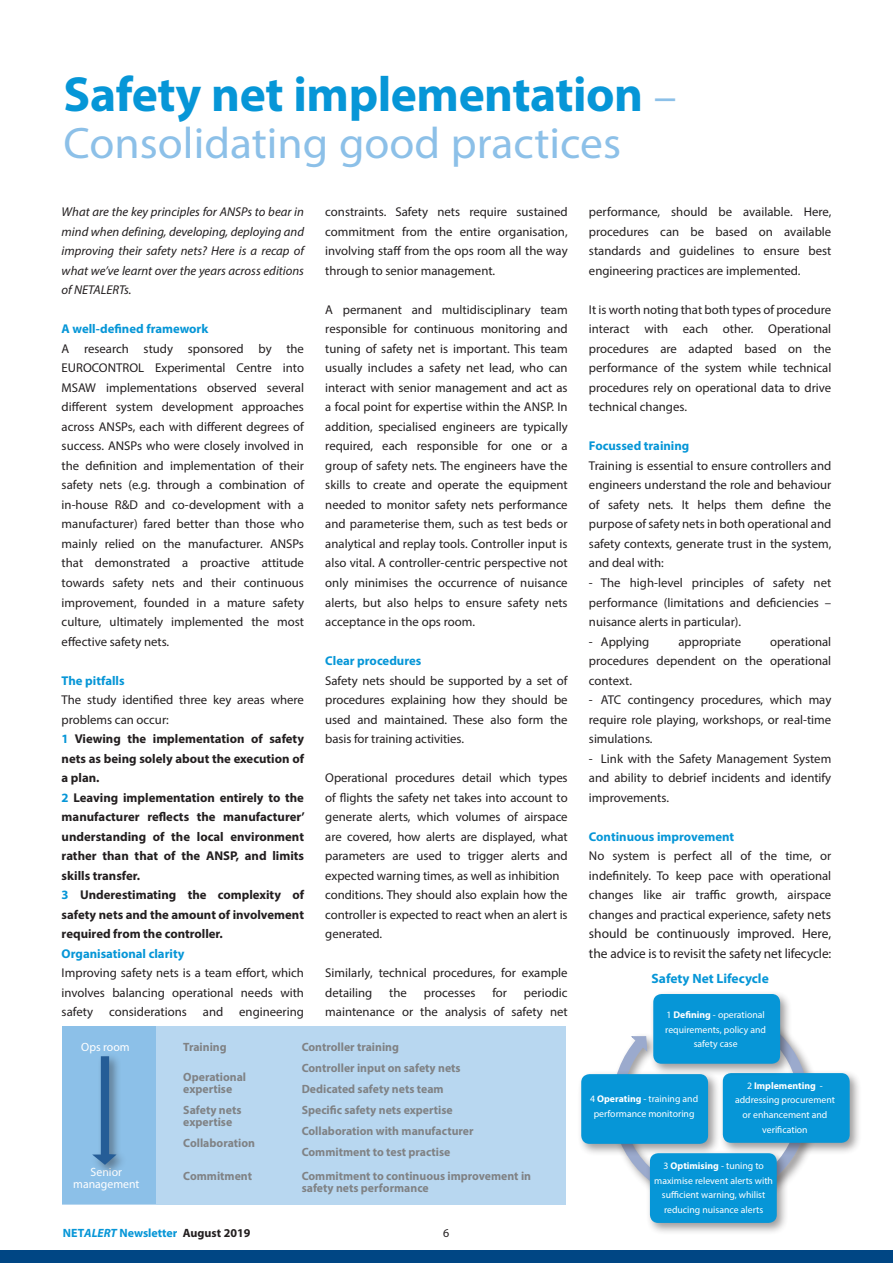
<style>
.page{position:relative;width:893px;height:1263px;background:#fff}
.page>*{position:absolute;margin:0;border:0;box-sizing:border-box;transform-origin:0 0}
.t1{font:700 49.5px "Myriad Pro";letter-spacing:-.01em;color:#0696d7}
.t2{font:44.25px "Myriad Pro";color:#8cc0e8}
.t3{font:13.5px/19.5px "Myriad Pro";letter-spacing:-.005em;color:#231f20}
.t4{font:700 13.5px "Myriad Pro";color:#0696d7}
.t5{font:12.75px/19.5px "Myriad Pro";color:#231f20;text-align:justify}
.t6{font:700 12.75px/19.5px "Myriad Pro";color:#231f20;text-align:justify}
.t7{font:italic 12.75px/19.5px "Myriad Pro";color:#231f20;text-align:justify}
.t8{font:700 12.75px "Myriad Pro";color:#0696d7}
.t9{font:700 12px "Myriad Pro";color:#808285}
.t10{font:700 12px "Myriad Pro";color:#0696d7}
.t11{font:12px "Myriad Pro";color:#fff}
.t12{font:12px "Myriad Pro";color:#231f20}
.t13{font:9.75px/14.7px "Myriad Pro";color:#fff;text-align:center}
.t14{font:700 9.75px "Myriad Pro";color:#fff}
.s1{font-weight:400;font-size:44.25px;color:#8cc0e8}
.s2{color:#0696d7}
.s3{font-style:italic}
.s4{color:#231f20}
.s5{font-size:13.5px}
.s6{font-weight:700}
.s7{font-weight:400}
</style>
<div class="page">
<div style="left:0;top:1250px;width:893px;height:13px;background:#004684"></div>
<div style="left:62px;top:1026px;width:504px;height:179px;background:#b8d7f0"></div>
<div style="left:62px;top:1026px;width:94px;height:178px;background:#8cc0e8"></div>
<div style="left:90px;top:1052px;width:38px;height:124px;background:#231f20;opacity:.45"></div>
<svg style="left:92px;top:1056px;width:25px;height:109px"></svg>
<svg style="left:618px;top:1036px;width:193px;height:149px"></svg>
<div style="left:719px;top:1069px;width:143px;height:86px;background:#231f20;opacity:.45"></div>
<div style="left:723px;top:1073px;width:127px;height:70px;background:#0696d7;border-radius:8px"></div>
<div style="left:577px;top:1070px;width:143px;height:86px;background:#231f20;opacity:.45"></div>
<div style="left:581px;top:1074px;width:127px;height:70px;background:#0696d7;border-radius:8px"></div>
<div style="left:646px;top:1149px;width:143px;height:86px;background:#231f20;opacity:.45"></div>
<div style="left:650px;top:1153px;width:127px;height:70px;background:#0696d7;border-radius:8px"></div>
<div style="left:649px;top:990px;width:143px;height:86px;background:#231f20;opacity:.45"></div>
<div style="left:653px;top:994px;width:127px;height:70px;background:#0696d7;border-radius:8px"></div>
<p class="t1" style="left:64px;top:62px;width:614px">Safety net implementation <span class="s1">–</span></p>
<p class="t2" style="left:64px;top:116px;width:559px">Consolidating good practices</p>
<p class="t7" style="left:62px;top:202px;width:244px">What are the key principles for ANSPs to bear in mind when defining, developing, deploying and improving their safety nets? Here is a recap of what we’ve learnt over the years across editions of NETALERTs.</p>
<p class="t8" style="left:62px;top:321px;width:148px">A well-defined framework</p>
<p class="t5" style="left:62px;top:339px;width:244px">A research study sponsored by the EUROCONTROL Experimental Centre into MSAW implementations observed several different system development approaches across ANSPs, each with different degrees of success. ANSPs who were closely involved in the definition and implementation of their safety nets (e.g. through a combination of in-house R&amp;D and co-development with a manufacturer) fared better than those who mainly relied on the manufacturer. ANSPs that demonstrated a proactive attitude towards safety nets and their continuous improvement, founded in a mature safety culture, ultimately implemented the most effective safety nets.</p>
<p class="t8" style="left:62px;top:672px;width:65px">The pitfalls</p>
<p class="t5" style="left:62px;top:690px;width:244px">The study identified three key areas where problems can occur:</p>
<p class="t6" style="left:62px;top:728px;width:244px"><span class="s2">1</span> Viewing the implementation of safety nets as being solely about the execution of a plan.</p>
<p class="t6" style="left:62px;top:787px;width:245px"><span class="s2">2</span> Leaving implementation entirely to the manufacturer reflects the manufacturer’ understanding of the local environment rather than that of the ANSP, and limits skills transfer.</p>
<p class="t6" style="left:62px;top:884px;width:244px"><span class="s2">3</span> Underestimating the complexity of safety nets and the amount of involvement required from the controller.</p>
<p class="t8" style="left:62px;top:945px;width:124px">Organisational clarity</p>
<p class="t5" style="left:62px;top:963px;width:244px">Improving safety nets is a team effort, which involves balancing operational needs with safety</p>
<p class="t5" style="left:109px;top:1002px;width:79px">considerations</p>
<p class="t5" style="left:203px;top:1002px;width:22px">and</p>
<p class="t5" style="left:239px;top:1002px;width:66px">engineering</p>
<p class="t5" style="left:325px;top:202px;width:244px">constraints. Safety nets require sustained commitment from the entire organisation, involving staff from the ops room all the way through to senior management.</p>
<p class="t5" style="left:325px;top:300px;width:244px">A permanent and multidisciplinary team responsible for continuous monitoring and tuning of safety net is important. This team usually includes a safety net lead, who can interact with senior management and act as a focal point for expertise within the ANSP. In addition, specialised engineers are typically required, each responsible for one or a group of safety nets. The engineers have the skills to create and operate the equipment needed to monitor safety nets performance and parameterise them, such as test beds or analytical and replay tools. Controller input is also vital. A controller-centric perspective not only minimises the occurrence of nuisance alerts, but also helps to ensure safety nets acceptance in the ops room.</p>
<p class="t8" style="left:325px;top:652px;width:98px">Clear procedures</p>
<p class="t5" style="left:325px;top:670px;width:244px">Safety nets should be supported by a set of procedures explaining how they should be used and maintained. These also form the basis for training activities.</p>
<p class="t5" style="left:325px;top:768px;width:244px">Operational procedures detail which types of flights the safety net takes into account to generate alerts, which volumes of airspace are covered, how alerts are displayed, what parameters are used to trigger alerts and expected warning times, as well as inhibition</p>
<p class="t5" style="left:325px;top:885px;width:244px">conditions. They should also explain how the controller is expected to react when an alert is generated.</p>
<p class="t5" style="left:325px;top:963px;width:244px">Similarly, technical procedures, for example detailing</p>
<p class="t5" style="left:389px;top:982px;width:19px">the</p>
<p class="t5" style="left:424px;top:982px;width:53px">processes</p>
<p class="t5" style="left:492px;top:982px;width:16px">for</p>
<p class="t5" style="left:325px;top:982px;width:244px;text-align:right">periodic<br>maintenance or the analysis of safety net</p>
<p class="t11" style="left:81px;top:1040px;width:50px">Ops room</p>
<p class="t11" style="left:91px;top:1165px;width:33px">Senior</p>
<p class="t11" style="left:73px;top:1177px;width:68px">management</p>
<p class="t9" style="left:183px;top:1039px;width:45px">Training</p>
<p class="t9" style="left:183px;top:1069px;width:64px">Operational</p>
<p class="t9" style="left:183px;top:1081px;width:51px">expertise</p>
<p class="t9" style="left:183px;top:1102px;width:60px">Safety nets</p>
<p class="t9" style="left:183px;top:1114px;width:51px">expertise</p>
<p class="t9" style="left:183px;top:1135px;width:73px">Collaboration</p>
<p class="t9" style="left:183px;top:1168px;width:70px">Commitment</p>
<p class="t9" style="left:302px;top:1039px;width:99px">Controller training</p>
<p class="t9" style="left:302px;top:1060px;width:160px">Controller input on safety nets</p>
<p class="t9" style="left:302px;top:1081px;width:143px">Dedicated safety nets team</p>
<p class="t9" style="left:302px;top:1102px;width:152px">Specific safety nets expertise</p>
<p class="t9" style="left:302px;top:1123px;width:173px">Collaboration with manufacturer</p>
<p class="t9" style="left:302px;top:1144px;width:150px">Commitment to test practise</p>
<p class="t9" style="left:302px;top:1168px;width:231px">Commitment to continuous improvement in</p>
<p class="t9" style="left:302px;top:1180px;width:129px">safety nets performance</p>
<p class="t10" style="left:63px;top:1225px;width:189px">NET<span class="s3">ALERT</span> Newsletter <span class="s4">August 2019</span></p>
<p class="t12" style="left:443px;top:1225px;width:8px">6</p>
<p class="t5" style="left:589px;top:202px;width:244px">performance, should be available. Here, procedures can be based on available</p>
<p class="t5" style="left:589px;top:241px;width:244px">standards and guidelines to ensure best engineering practices are implemented.</p>
<p class="t5" style="left:589px;top:300px;width:244px">It is worth noting that both types of procedure</p>
<p class="t5" style="left:589px;top:319px;width:244px">interact with each other. Operational procedures are adapted based on the performance of the system while technical procedures rely on operational data to drive technical changes.</p>
<p class="t8" style="left:589px;top:438px;width:102px">Focussed training</p>
<p class="t5" style="left:589px;top:456px;width:244px">Training is essential to ensure controllers and engineers understand the role and behaviour of safety nets. It helps them define the purpose of safety nets in both operational and safety contexts, generate trust in the system, and deal with:</p>
<p class="t5" style="left:589px;top:573px;width:244px">- The high-level principles of safety net performance (limitations and deficiencies – nuisance alerts in particular).</p>
<p class="t5" style="left:589px;top:631px;width:62px">- Applying</p>
<p class="t5" style="left:678px;top:631px;width:64px">appropriate</p>
<p class="t5" style="left:589px;top:631px;width:244px;text-indent:181px">operational procedures dependent on the operational context.</p>
<p class="t5" style="left:589px;top:690px;width:244px">- ATC contingency procedures, which may require role playing, workshops, or real-time simulations.</p>
<p class="t5" style="left:589px;top:748px;width:244px">- Link with the Safety Management System and ability to debrief incidents and identify improvements.</p>
<p class="t8" style="left:589px;top:828px;width:147px">Continuous improvement</p>
<p class="t5" style="left:589px;top:846px;width:244px">No system is perfect all of the time, or indefinitely. To keep pace with operational changes like air traffic growth, airspace changes and practical experience, safety <span class="s5">nets</span></p>
<p class="t3" style="left:589px;top:923px;width:244px">should be continuously improved. Here, the advice is to revisit the safety net lifecycle:</p>
<p class="t4" style="left:651px;top:970px;width:119px">Safety Net Lifecycle</p>
<p class="t13" style="left:665px;top:1007px;width:102px">1 <span class="s6">Defining</span> - operational requirements, policy and safety case</p>
<p class="t13" style="left:590px;top:1091px;width:110px">4 <span class="s6">Operating</span> - training and performance monitoring</p>
<p class="t14" style="left:747px;top:1079px;width:77px"><span class="s7">2</span> Implementing <span class="s7">-</span></p>
<p class="t13" style="left:735px;top:1093px;width:101px">addressing procurement</p>
<p class="t13" style="left:742px;top:1107px;width:86px">or enhancement and verification</p>
<p class="t13" style="left:654px;top:1158px;width:120px">3 <span class="s6">Optimising</span> - tuning to maximise relevent alerts with sufficient warning, whilist reducing nuisance alerts</p>
</div>
